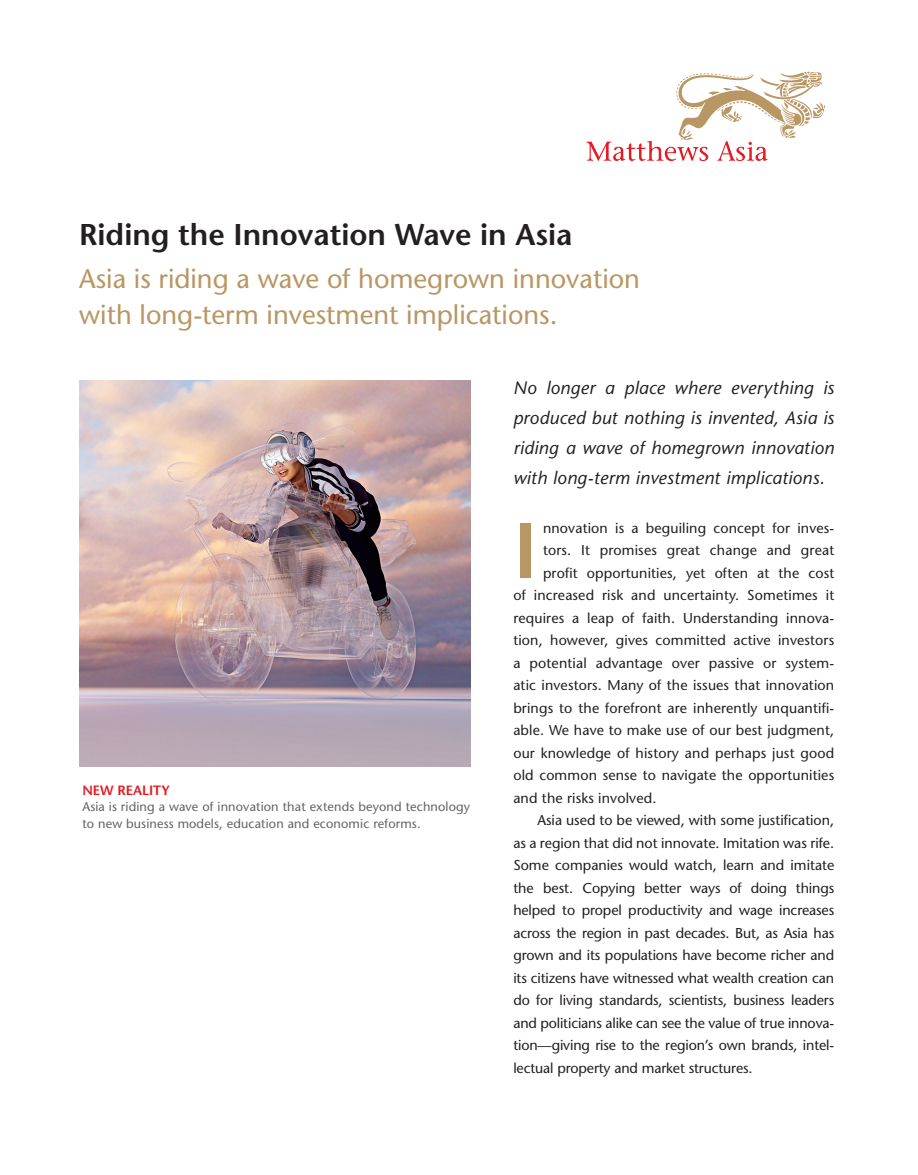
<style>
.page{position:relative;width:918px;height:1175px;background:#fff}
.page>*{position:absolute;margin:0;border:0;box-sizing:border-box;transform-origin:0 0}
.text_no_indent{font:600 77.7px "Stone Sans Std";color:#b99764}
.Caption_body{font:600 30px "Stone Sans Std";color:#231f20}
.Caption_body-2{font:500 27px/36px "Stone Sans Std";color:#b99764}
.text_subhead_9{font:italic 500 18px/30px "Stone Sans Std";letter-spacing:.015em;color:#231f20;text-align:justify}
.text_indent{font:500 14.25px/22.5px "Stone Sans Std";letter-spacing:-.01em;color:#231f20;text-align:justify}
.text_no_indent-2{font:500 14.25px "Stone Sans Std";letter-spacing:.01em;color:#231f20}
.Caption_body-3{font:600 13.5px "Stone Sans Std";color:#e51a23}
.text_indent-2{font:500 12.75px/16.5px "Stone Sans Std";letter-spacing:.01em;color:#636366}
</style>
<div class="page">
<svg style="left:586px;top:72px;width:239px;height:89px"></svg>
<img style="left:79px;top:380px;width:392px;height:386px">
<p class="Caption_body" style="left:79px;top:216px;width:495px">Riding the Innovation Wave in Asia</p>
<p class="Caption_body-2" style="left:79px;top:260px;width:562px">Asia is riding a wave of homegrown innovation with long-term investment implications.</p>
<p class="Caption_body-3" style="left:82px;top:781px;width:89px">NEW REALITY</p>
<p class="text_indent-2" style="left:82px;top:798px;width:389px">Asia is riding a wave of innovation that extends beyond technology to new business models, education and economic reforms.</p>
<p class="text_subhead_9" style="left:513px;top:372px;width:322px">No longer a place where everything is produced but nothing is invented, Asia is riding a wave of homegrown innovation with long-term investment implications.</p>
<p class="text_no_indent" style="left:513px;top:504px;width:25px">I</p>
<p class="text_no_indent-2" style="left:543px;top:519px;width:293px">nnovation is a beguiling concept for inves-</p>
<p class="text_no_indent-2" style="left:543px;top:542px;width:293px">tors. It promises great change and great</p>
<p class="text_no_indent-2" style="left:543px;top:564px;width:293px">profit opportunities, yet often at the cost</p>
<p class="text_no_indent-2" style="left:513px;top:587px;width:322px">of increased risk and uncertainty. Sometimes it</p>
<p class="text_no_indent-2" style="left:513px;top:609px;width:322px">requires a leap of faith. Understanding innova-</p>
<p class="text_no_indent-2" style="left:513px;top:632px;width:322px">tion, however, gives committed active investors</p>
<p class="text_no_indent-2" style="left:513px;top:654px;width:322px">a potential advantage over passive or system-</p>
<p class="text_no_indent-2" style="left:513px;top:677px;width:322px">atic investors. Many of the issues that innovation</p>
<p class="text_no_indent-2" style="left:513px;top:699px;width:322px">brings to the forefront are inherently unquantifi-</p>
<p class="text_no_indent-2" style="left:513px;top:722px;width:322px">able. We have to make use of our best judgment,</p>
<p class="text_no_indent-2" style="left:513px;top:744px;width:322px">our knowledge of history and perhaps just good</p>
<p class="text_no_indent-2" style="left:513px;top:767px;width:322px">old common sense to navigate the opportunities</p>
<p class="text_no_indent-2" style="left:513px;top:789px;width:145px">and the risks involved.</p>
<p class="text_indent" style="left:513px;top:809px;width:322px;text-indent:24px">Asia used to be viewed, with some justification, as a region that did not innovate. Imitation was rife.<br>Some companies would watch, learn and imitate the best. Copying better ways of doing things helped to propel productivity and wage increases across the region in past decades. But, as Asia has grown and its populations have become richer and its citizens have witnessed what wealth creation can do for living standards, scientists, business leaders and politicians alike can see the value of true innova&shy;tion—giving rise to the region’s own brands, intel&shy;lectual property and market structures.</p>
</div>
